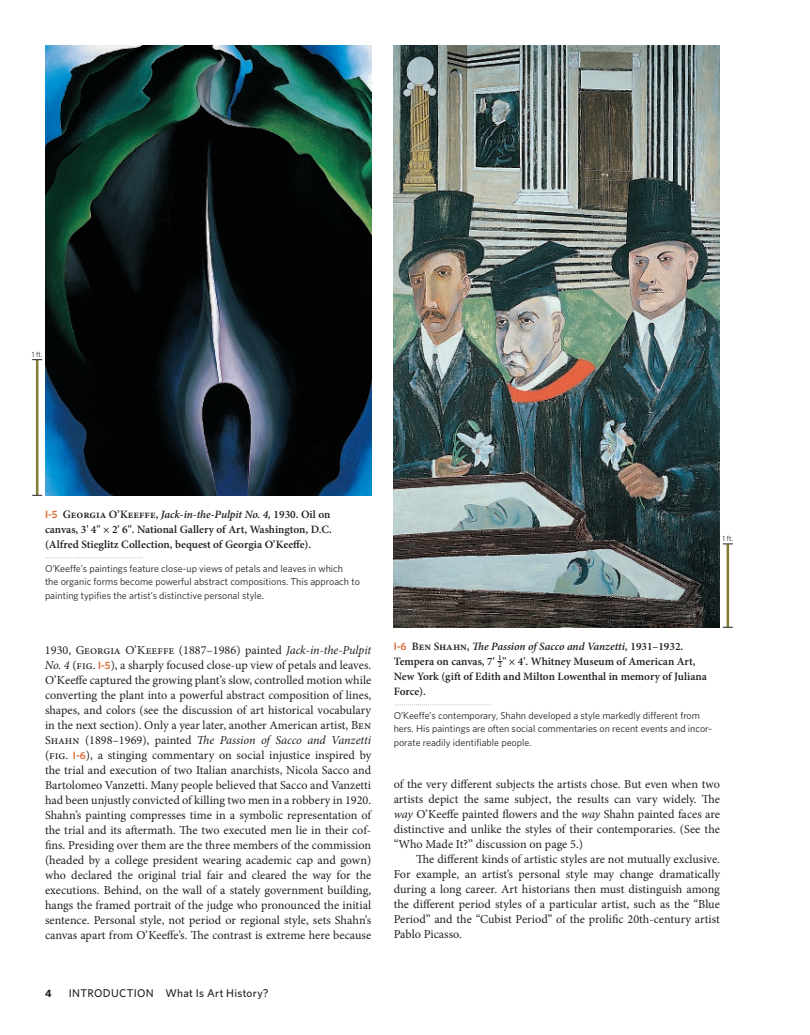
<style>
.page{position:relative;width:810px;height:1035px;background:#fff}
.page>*{position:absolute;margin:0;border:0;box-sizing:border-box;transform-origin:0 0}
.t1{font:12.25px/15px "Minion Pro";letter-spacing:-.005em;color:#231f20;text-align:justify}
.t2{font:600 11.25px/15px "Minion Pro";letter-spacing:-.005em;color:#231f20}
.t3{font:500 11.25px "Whitney";letter-spacing:.025em;color:#231f20}
.t4{font:700 10.62px "Whitney";color:#231f20}
.t5{font:10px/13.8px "Whitney";color:#231f20}
.t6{font:7.38px "Whitney";color:#231f20}
.s1{font-family:"Whitney";font-size:10.62px;color:#de6b35}
.s2{font-style:italic}
.s3{font-family:"Whitney";font-weight:600;font-size:10.62px;color:#de6b35}
</style>
<div class="page">
<img style="left:45px;top:45px;width:326px;height:451px">
<img style="left:394px;top:45px;width:326px;height:583px">
<svg style="left:47px;top:558px;width:95px;height:1px"></svg>
<svg style="left:394px;top:705px;width:98px;height:1px"></svg>
<hr style="left:36px;top:360px;width:2px;height:135px;background:#827c34">
<hr style="left:727px;top:544px;width:2px;height:83px;background:#827c34">
<p class="t6" style="left:32px;top:349px;width:12px">1 ft.</p>
<p class="t2" style="left:45px;top:507px;width:288px"><span class="s1">I-5</span> Georgia O’Keeffe, <span class="s2">Jack-in-the-Pulpit No. 4,</span> 1930. Oil on canvas, 3' 4" × 2' 6". National Gallery of Art, Washington, D.C. (Alfred Stieglitz Collection, bequest of Georgia O’Keeffe).</p>
<p class="t5" style="left:45px;top:561px;width:316px">O’Keeffe’s paintings feature close-up views of petals and leaves in which<br>the organic forms become powerful abstract compositions. This approach to painting typifies the artist’s distinctive personal style.</p>
<p class="t1" style="left:45px;top:643px;width:329px">1930, Georgia O’Keeffe (1887–1986) painted <span class="s2">Jack-in-the-Pulpit No. 4</span> (fig. <span class="s3">I-5</span>), a sharply focused close-up view of petals and leaves.<br>O’Keeffe captured the growing plant’s slow, controlled motion while converting the plant into a powerful abstract composition of lines, shapes, and colors (see the discussion of art historical vocabulary in the next section). Only a year later, another American artist, Ben Shahn (1898–1969), painted <span class="s2">The Passion of Sacco and Vanzetti </span>(fig. <span class="s3">I-6</span>), a stinging commentary on social injustice inspired by the trial and execution of two Italian anarchists, Nicola Sacco and Bartolomeo Vanzetti. Many people believed that Sacco and Vanzetti had been unjustly convicted of killing two men in a robbery in 1920.<br>Shahn’s painting compresses time in a symbolic representation of the trial and its aftermath. The two executed men lie in their cof&shy;fins. Presiding over them are the three members of the commission (headed by a college president wearing academic cap and gown) who declared the original trial fair and cleared the way for the executions. Behind, on the wall of a stately government building, hangs the framed portrait of the judge who pronounced the initial sentence. Personal style, not period or regional style, sets Shahn’s canvas apart from O’Keeffe’s. The contrast is extreme here because</p>
<p class="t4" style="left:45px;top:986px;width:8px">4</p>
<p class="t3" style="left:69px;top:986px;width:201px">INTRODUCTI ON WHAT IS ART HISTORY?</p>
<p class="t6" style="left:722px;top:533px;width:12px">1 ft.</p>
<p class="t2" style="left:394px;top:639px;width:291px"><span class="s1">I-6</span> Ben Shahn, <span class="s2">The Passion of Sacco and Vanzetti,</span> 1931–1932.<br>Tempera on canvas, 7' <sup>1</sup></p>
<p class="t2" style="left:394px;top:654px;width:315px;text-indent:104px"><sub>2</sub>" × 4'. Whitney Museum of American Art,<br>New York (gift of Edith and Milton Lowenthal in memory of Juliana<br>Force).</p>
<p class="t5" style="left:394px;top:708px;width:320px">O’Keeffe’s contemporary, Shahn developed a style markedly different from hers. His paintings are often social commentaries on recent events and incor&shy;porate readily identifiable people.</p>
<p class="t1" style="left:394px;top:777px;width:328px">of the very different subjects the artists chose. But even when two</p>
<p class="t1" style="left:394px;top:792px;width:328px">artists depict the same subject, the results can vary widely. The</p>
<p class="t1" style="left:394px;top:807px;width:328px"><span class="s2">way</span> O’Keeffe painted flowers and the <span class="s2">way</span> Shahn painted faces are</p>
<p class="t1" style="left:394px;top:822px;width:328px">distinctive and unlike the styles of their contemporaries. (See the</p>
<p class="t1" style="left:394px;top:837px;width:191px">“Who Made It?” discussion on page 5.)</p>
<p class="t1" style="left:416px;top:852px;width:305px">The different kinds of artistic styles are not mutually exclusive.</p>
<p class="t1" style="left:394px;top:867px;width:328px">For example, an artist’s personal style may change dramatically</p>
<p class="t1" style="left:394px;top:882px;width:328px">during a long career. Art historians then must distinguish among</p>
<p class="t1" style="left:394px;top:897px;width:328px">the different period styles of a particular artist, such as the “Blue</p>
<p class="t1" style="left:394px;top:912px;width:328px">Period” and the “Cubist Period” of the prolific 20th-century artist</p>
<p class="t1" style="left:394px;top:927px;width:70px">Pablo Picasso.</p>
</div>
